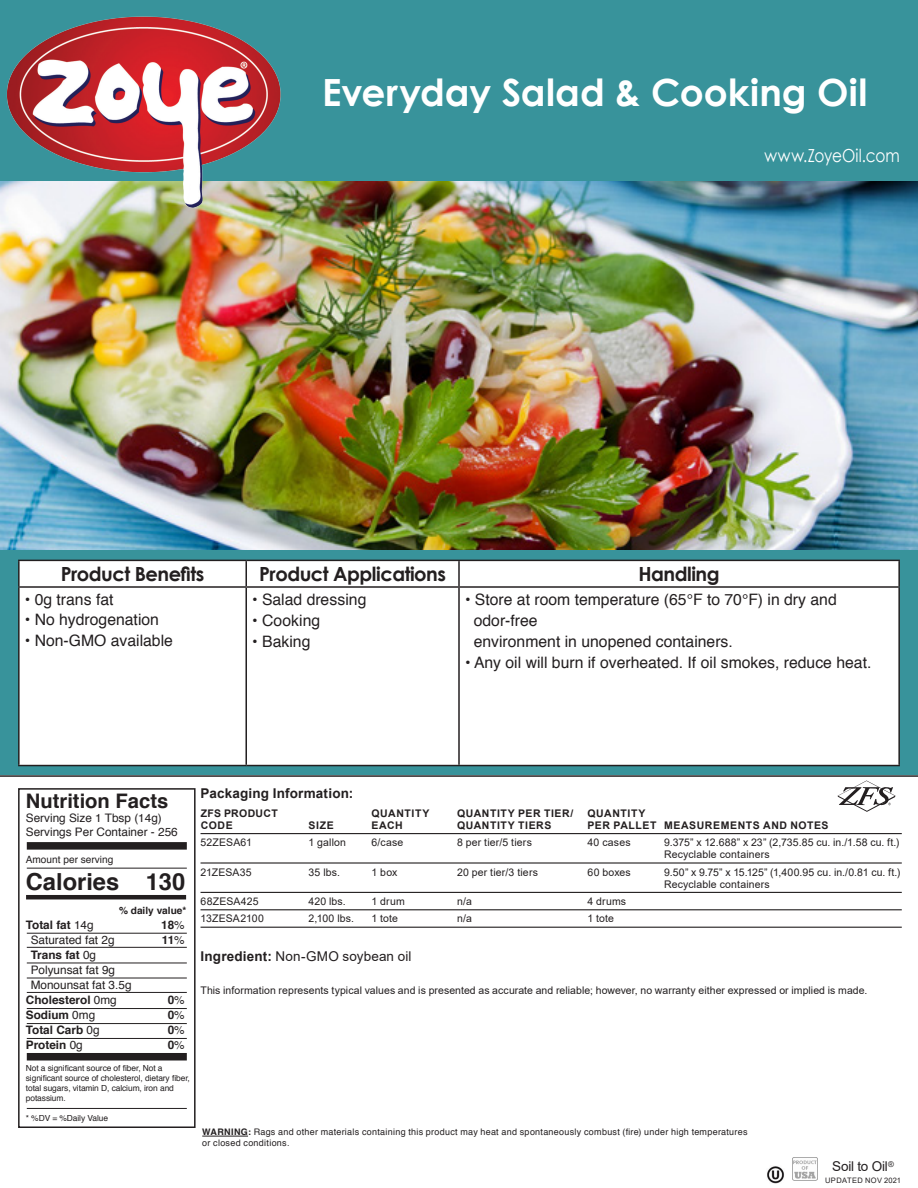
<style>
.page{position:relative;width:918px;height:1188px;background:#fff}
.page>*{position:absolute;margin:0;border:0;box-sizing:border-box;transform-origin:0 0}
.t1{font:700 37.5px "Century Gothic";color:#fff}
.t2{font:700 23.55px "Helvetica";color:#231f20}
.t3{font:700 20.1px "Helvetica";color:#231f20}
.t4{font:700 19.5px "Century Gothic";letter-spacing:-.025em;color:#231f20}
.tabs{font:18px "Century Gothic";color:#fff;scale:.85 1}
.subhead{font:15.75px "Helvetica";color:#231f20}
.subhead-2{font:13.5px "Arial";letter-spacing:.005em;color:#231f20}
.subhead-3{font:700 13.5px "Arial";letter-spacing:.01em;color:#231f20}
.subhead-4{font:13.5px "Arial";letter-spacing:-.015em;color:#231f20}
.t5{font:11.7px "Helvetica";color:#231f20}
.t6{font:700 11.7px "Helvetica";color:#231f20}
.product_charts{font:10.5px/12px "Arial";letter-spacing:.015em;color:#231f20}
.subhead-5{font:10.5px "Arial";letter-spacing:.005em;color:#231f20}
.product_charts-2{font:700 10.5px "Arial";letter-spacing:.055em;color:#231f20}
.product_charts-3{font:700 10.5px "Arial";letter-spacing:.03em;color:#231f20}
.t7{font:10.05px "Helvetica";color:#231f20}
.t8{font:700 10.05px "Helvetica";color:#231f20}
.t9{font:9px "Helvetica";letter-spacing:.03em;color:#231f20}
.t10{font:8.4px/10.1px "Helvetica";letter-spacing:-.01em;color:#231f20}
.subhead-6{font:7.5px "Arial";letter-spacing:.04em;color:#231f20}
.s1{font-weight:400}
.s2{font-weight:700}
</style>
<div class="page">
<img style="left:0;top:181px;width:918px;height:370px">
<div style="left:0;top:551px;width:918px;height:224px;background:#38939b"></div>
<div style="left:20px;top:561px;width:878px;height:25px;background:#fff"></div>
<div style="left:20px;top:588px;width:878px;height:173px;background:#fff"></div>
<hr style="left:18px;top:560px;width:228px;height:1px;background:#231f20">
<hr style="left:18px;top:561px;width:2px;height:25px;background:#231f20">
<hr style="left:246px;top:560px;width:213px;height:1px;background:#231f20">
<hr style="left:245px;top:561px;width:2px;height:25px;background:#231f20">
<hr style="left:459px;top:560px;width:441px;height:1px;background:#231f20">
<hr style="left:458px;top:561px;width:2px;height:25px;background:#231f20">
<hr style="left:898px;top:561px;width:2px;height:25px;background:#231f20">
<hr style="left:18px;top:586px;width:228px;height:2px;background:#231f20">
<hr style="left:18px;top:588px;width:2px;height:177px;background:#231f20">
<hr style="left:246px;top:586px;width:213px;height:2px;background:#231f20">
<hr style="left:245px;top:588px;width:2px;height:177px;background:#231f20">
<hr style="left:459px;top:586px;width:441px;height:2px;background:#231f20">
<hr style="left:458px;top:588px;width:2px;height:177px;background:#231f20">
<hr style="left:898px;top:588px;width:2px;height:177px;background:#231f20">
<hr style="left:201px;top:833px;width:701px;height:1px;background:#231f20">
<hr style="left:201px;top:862px;width:701px;height:2px;background:#231f20">
<hr style="left:201px;top:892px;width:701px;height:1px;background:#231f20">
<hr style="left:201px;top:909px;width:701px;height:1px;background:#231f20">
<hr style="left:201px;top:927px;width:701px;height:1px;background:#231f20">
<div style="left:18px;top:788px;width:178px;height:340px;border:2px solid #231f20"></div>
<div style="left:27px;top:842px;width:160px;height:8px;background:#231f20"></div>
<div style="left:27px;top:1053px;width:160px;height:8px;background:#231f20"></div>
<hr style="left:27px;top:868px;width:160px;height:1px;background:#231f20">
<hr style="left:27px;top:933px;width:160px;height:1px;background:#231f20">
<hr style="left:27px;top:947px;width:160px;height:1px;background:#231f20">
<hr style="left:27px;top:963px;width:160px;height:1px;background:#231f20">
<hr style="left:27px;top:978px;width:160px;height:1px;background:#231f20">
<hr style="left:27px;top:992px;width:160px;height:1px;background:#231f20">
<hr style="left:27px;top:1008px;width:160px;height:1px;background:#231f20">
<hr style="left:27px;top:1023px;width:160px;height:1px;background:#231f20">
<hr style="left:27px;top:1038px;width:160px;height:1px;background:#231f20">
<hr style="left:26px;top:895px;width:160px;height:4px;background:#231f20">
<hr style="left:202px;top:1136px;width:46px;height:1px;background:#231f20">
<svg style="left:0;top:761px;width:918px;height:51px"></svg>
<img style="left:793px;top:1157px;width:25px;height:23px">
<img style="left:767px;top:1166px;width:17px;height:17px">
<hr style="left:27px;top:1108px;width:160px;height:1px;background:#231f20">
<div style="left:0;top:0;width:918px;height:181px;background:#38939b"></div>
<img style="left:0;top:16px;width:301px;height:198px">
<p class="t1" style="left:322px;top:64px;width:547px">Everyday Salad &amp; Cooking Oil</p>
<p class="tabs" style="left:765px;top:143px;width:161px">www.ZoyeOil.com</p>
<p class="t4" style="left:61px;top:559px;width:145px">Product Benefits</p>
<p class="t4" style="left:259px;top:559px;width:188px">Product Applications</p>
<p class="t4" style="left:638px;top:559px;width:83px">Handling</p>
<p class="subhead" style="left:25px;top:587px;width:90px">• 0g trans fat</p>
<p class="subhead" style="left:25px;top:608px;width:136px">• No hydrogenation</p>
<p class="subhead" style="left:25px;top:628px;width:150px">• Non-GMO available</p>
<p class="subhead" style="left:252px;top:587px;width:116px">• Salad dressing</p>
<p class="subhead" style="left:252px;top:608px;width:70px">• Cooking</p>
<p class="subhead" style="left:252px;top:629px;width:60px">• Baking</p>
<p class="subhead" style="left:465px;top:587px;width:373px">• Store at room temperature (65°F to 70°F) in dry and</p>
<p class="subhead" style="left:474px;top:608px;width:65px">odor-free</p>
<p class="subhead" style="left:474px;top:629px;width:261px">environment in unopened containers.</p>
<p class="subhead" style="left:465px;top:650px;width:408px">• Any oil will burn if overheated. If oil smokes, reduce heat.</p>
<p class="t3" style="left:26px;top:785px;width:144px">Nutrition Facts</p>
<p class="t5" style="left:26px;top:809px;width:138px">Serving Size 1 Tbsp (14g)</p>
<p class="t5" style="left:26px;top:823px;width:153px">Servings Per Container - 256</p>
<p class="t7" style="left:26px;top:852px;width:89px">Amount per serving</p>
<p class="t2" style="left:26px;top:863px;width:161px">Calories 130</p>
<p class="t8" style="left:119px;top:903px;width:69px">% daily value*</p>
<p class="t6" style="left:26px;top:916px;width:69px">Total fat <span class="s1">14g</span></p>
<p class="t6" style="left:161px;top:916px;width:25px">18<span class="s1">%</span></p>
<p class="t5" style="left:31px;top:931px;width:85px">Saturated fat 2g</p>
<p class="t6" style="left:162px;top:931px;width:24px">11<span class="s1">%</span></p>
<p class="t6" style="left:31px;top:946px;width:67px">Trans fat <span class="s1">0g</span></p>
<p class="t5" style="left:31px;top:961px;width:86px">Polyunsat fat 9g</p>
<p class="t5" style="left:31px;top:976px;width:102px">Monounsat fat 3.5g</p>
<p class="t6" style="left:26px;top:991px;width:93px">Cholesterol <span class="s1">0mg</span></p>
<p class="t6" style="left:168px;top:991px;width:19px">0<span class="s1">%</span></p>
<p class="t6" style="left:26px;top:1006px;width:71px">Sodium <span class="s1">0mg</span></p>
<p class="t6" style="left:168px;top:1006px;width:19px">0<span class="s1">%</span></p>
<p class="t6" style="left:26px;top:1021px;width:75px">Total Carb <span class="s1">0g</span></p>
<p class="t6" style="left:168px;top:1021px;width:19px">0<span class="s1">%</span></p>
<p class="t6" style="left:26px;top:1036px;width:58px">Protein <span class="s1">0g</span></p>
<p class="t6" style="left:168px;top:1036px;width:19px">0<span class="s1">%</span></p>
<p class="t10" style="left:26px;top:1063px;width:166px">Not a significant source of fiber, Not a significant source of cholesterol, dietary fiber, total sugars, vitamin D, calcium, iron and potassium.</p>
<p class="t10" style="left:26px;top:1114px;width:84px">* %DV = %Daily Value</p>
<p class="subhead-3" style="left:201px;top:784px;width:154px">Packaging Information:</p>
<p class="product_charts-3" style="left:201px;top:806px;width:79px">ZFS PRODUCT</p>
<p class="product_charts-2" style="left:372px;top:806px;width:59px">QUANTITY</p>
<p class="product_charts-2" style="left:457px;top:806px;width:118px">QUANTITY PER TIER/</p>
<p class="product_charts-2" style="left:588px;top:806px;width:59px">QUANTITY</p>
<p class="product_charts-2" style="left:201px;top:818px;width:34px">CODE</p>
<p class="product_charts-2" style="left:309px;top:818px;width:27px">SIZE</p>
<p class="product_charts-2" style="left:372px;top:818px;width:33px">EACH</p>
<p class="product_charts-2" style="left:457px;top:818px;width:96px">QUANTITY TIERS</p>
<p class="product_charts-2" style="left:588px;top:818px;width:243px">PER PALLET MEASUREMENTS AND NOTES</p>
<p class="product_charts" style="left:201px;top:836px;width:53px">52ZESA61</p>
<p class="product_charts" style="left:309px;top:836px;width:39px">1 gallon</p>
<p class="product_charts" style="left:372px;top:836px;width:33px">6/case</p>
<p class="product_charts" style="left:457px;top:836px;width:76px">8 per tier/5 tiers</p>
<p class="product_charts" style="left:588px;top:836px;width:45px">40 cases</p>
<p class="product_charts" style="left:664px;top:836px;width:237px">9.375” x 12.688” x 23” (2,735.85 cu. in./1.58 cu. ft.)<br>Recyclable containers</p>
<p class="product_charts" style="left:201px;top:866px;width:53px">21ZESA35</p>
<p class="product_charts" style="left:309px;top:866px;width:33px">35 lbs.</p>
<p class="product_charts" style="left:372px;top:866px;width:27px">1 box</p>
<p class="product_charts" style="left:457px;top:866px;width:82px">20 per tier/3 tiers</p>
<p class="product_charts" style="left:588px;top:866px;width:45px">60 boxes</p>
<p class="product_charts" style="left:664px;top:866px;width:238px">9.50” x 9.75” x 15.125” (1,400.95 cu. in./0.81 cu. ft.)<br>Recyclable containers</p>
<p class="product_charts" style="left:201px;top:895px;width:60px">68ZESA425</p>
<p class="product_charts" style="left:309px;top:895px;width:39px">420 lbs.</p>
<p class="product_charts" style="left:372px;top:895px;width:35px">1 drum</p>
<p class="product_charts" style="left:457px;top:895px;width:16px">n/a</p>
<p class="product_charts" style="left:588px;top:895px;width:40px">4 drums</p>
<p class="product_charts" style="left:201px;top:913px;width:65px">13ZESA2100</p>
<p class="product_charts" style="left:309px;top:913px;width:47px">2,100 lbs.</p>
<p class="product_charts" style="left:372px;top:913px;width:28px">1 tote</p>
<p class="product_charts" style="left:457px;top:913px;width:16px">n/a</p>
<p class="product_charts" style="left:588px;top:913px;width:28px">1 tote</p>
<p class="subhead-2" style="left:201px;top:947px;width:213px"><span class="s2">Ingredient:</span> Non-GMO soybean oil</p>
<p class="subhead-5" style="left:201px;top:983px;width:668px">This information represents typical values and is presented as accurate and reliable; however, no warranty either expressed or implied is made.</p>
<p class="t9" style="left:202px;top:1125px;width:547px"><span class="s2">WARNING:</span> Rags and other materials containing this product may heat and spontaneously combust (fire) under high temperatures</p>
<p class="t9" style="left:202px;top:1136px;width:89px">or closed conditions.</p>
<p class="subhead-4" style="left:832px;top:1157px;width:63px">Soil to Oil<sup>®</sup></p>
<p class="subhead-6" style="left:825px;top:1176px;width:78px">UPDATED NOV 2021</p>
</div>
